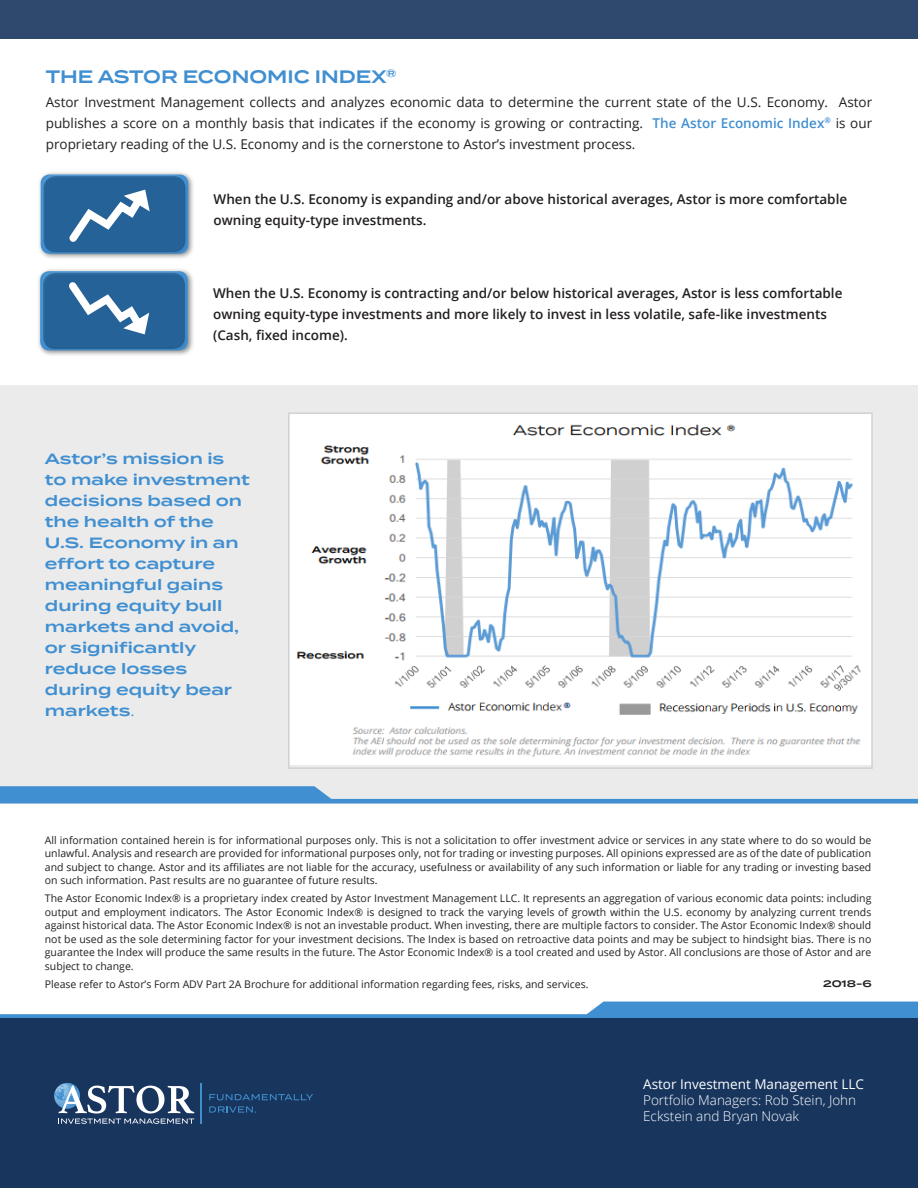
<style>
.page{position:relative;width:918px;height:1188px;background:#fff}
.page>*{position:absolute;margin:0;border:0;box-sizing:border-box;transform-origin:0 0}
.t1{font:600 18px "Termina";color:#408fd1}
.t2{font:600 14.85px/21px "Termina";color:#408fd1;scale:1.11 1}
.t3{font:600 13.5px/21px "Open Sans";color:#231f20}
.t4{font:13.5px/21px "Open Sans";color:#231f20;text-align:justify}
.t5{font:300 13.5px/16.2px "Open Sans";color:#fff}
.t6{font:13.5px "Open Sans";color:#fff}
.t7{font:10.5px/13.5px "Open Sans";color:#231f20;text-align:justify}
.t8{font:600 9.45px "Termina";color:#231f20;scale:1.11 1}
.s1{font-weight:600;color:#408fd1}
.s2{font-weight:400}
</style>
<div class="page">
<div style="left:0;top:385px;width:918px;height:418px;background:#ebebeb"></div>
<svg style="left:0;top:1002px;width:918px;height:17px"></svg>
<div style="left:0;top:1019px;width:918px;height:169px;background:#18355e"></div>
<hr style="left:201px;top:1083px;width:1px;height:41px;background:#4090d0">
<svg style="left:209px;top:1094px;width:104px;height:6px"></svg>
<svg style="left:209px;top:1106px;width:47px;height:7px"></svg>
<svg style="left:54px;top:1083px;width:140px;height:41px"></svg>
<img style="left:291px;top:415px;width:579px;height:350px">
<div style="left:288px;top:412px;width:585px;height:357px;border:2px solid #d1d2d4"></div>
<svg style="left:0;top:786px;width:918px;height:17px"></svg>
<div style="left:37px;top:268px;width:157px;height:89px;background:#616366;opacity:.75"></div>
<div style="left:41px;top:270px;width:144px;height:74px;background:#fff;opacity:.75"></div>
<div style="left:43px;top:277px;width:145px;height:75px;background:#231f20;opacity:.75"></div>
<div style="left:37px;top:171px;width:158px;height:89px;background:#616366;opacity:.75"></div>
<div style="left:41px;top:174px;width:144px;height:73px;background:#fff;opacity:.75"></div>
<div style="left:43px;top:181px;width:145px;height:74px;background:#231f20;opacity:.75"></div>
<svg style="left:62px;top:275px;width:88px;height:61px"></svg>
<svg style="left:63px;top:188px;width:87px;height:61px"></svg>
<div style="left:0;top:0;width:918px;height:39px;background:#2f496e"></div>
<p class="t1" style="left:46px;top:63px;width:352px">THE ASTOR ECONOMIC INDEX<sup>®</sup></p>
<p class="t4" style="left:46px;top:91px;width:828px">Astor Investment Management collects and analyzes economic data to determine the current state of the U.S. Economy. Astor publishes a score on a monthly basis that indicates if the economy is growing or contracting. <span class="s1">The Astor Economic Index</span><sup>®</sup> is our proprietary reading of the U.S. Economy and is the cornerstone to Astor’s investment process.</p>
<p class="t3" style="left:214px;top:188px;width:635px">When the U.S. Economy is expanding and/or above historical averages, Astor is more comfortable owning equity-type investments.</p>
<p class="t3" style="left:213px;top:282px;width:631px">When the U.S. Economy is contracting and/or below historical averages, Astor is less comfortable owning equity-type investments and more likely to invest in less volatile, safe-like investments</p>
<p class="t3" style="left:213px;top:324px;width:136px">(Cash, fixed income).</p>
<p class="t2" style="left:45px;top:448px;width:186px">Astor’s mission is<br>to make investment decisions based on the health of the<br>U.S. Economy in an effort to capture meaningful gains during equity bull markets and avoid, or significantly reduce losses during equity bear markets<span class="s2">.</span></p>
<p class="t7" style="left:45px;top:833px;width:828px">All information contained herein is for informational purposes only. This is not a solicitation to offer investment advice or services in any state where to do so would be unlawful. Analysis and research are provided for informational purposes only, not for trading or investing purposes. All opinions expressed are as of the date of publication and subject to change. Astor and its affiliates are not liable for the accuracy, usefulness or availability of any such information or liable for any trading or investing based on such information. Past results are no guarantee of future results.</p>
<p class="t7" style="left:45px;top:891px;width:828px">The Astor Economic Index® is a proprietary index created by Astor Investment Management LLC. It represents an aggregation of various economic data points: including output and employment indicators. The Astor Economic Index® is designed to track the varying levels of growth within the U.S. economy by analyzing current trends against historical data. The Astor Economic Index® is not an investable product. When investing, there are multiple factors to consider. The Astor Economic Index® should not be used as the sole determining factor for your investment decisions. The Index is based on retroactive data points and may be subject to hindsight bias. There is no guarantee the Index will produce the same results in the future. The Astor Economic Index® is a tool created and used by Astor. All conclusions are those of Astor and are subject to change.</p>
<p class="t7" style="left:45px;top:977px;width:545px">Please refer to Astor’s Form ADV Part 2A Brochure for additional information regarding fees, risks, and services.</p>
<p class="t8" style="left:823px;top:977px;width:45px">2018-6</p>
<p class="t6" style="left:643px;top:1075px;width:222px">Astor Investment Management LLC</p>
<p class="t5" style="left:643px;top:1092px;width:215px">Portfolio Managers: Rob Stein, John<br>Eckstein and Bryan Novak</p>
</div>
